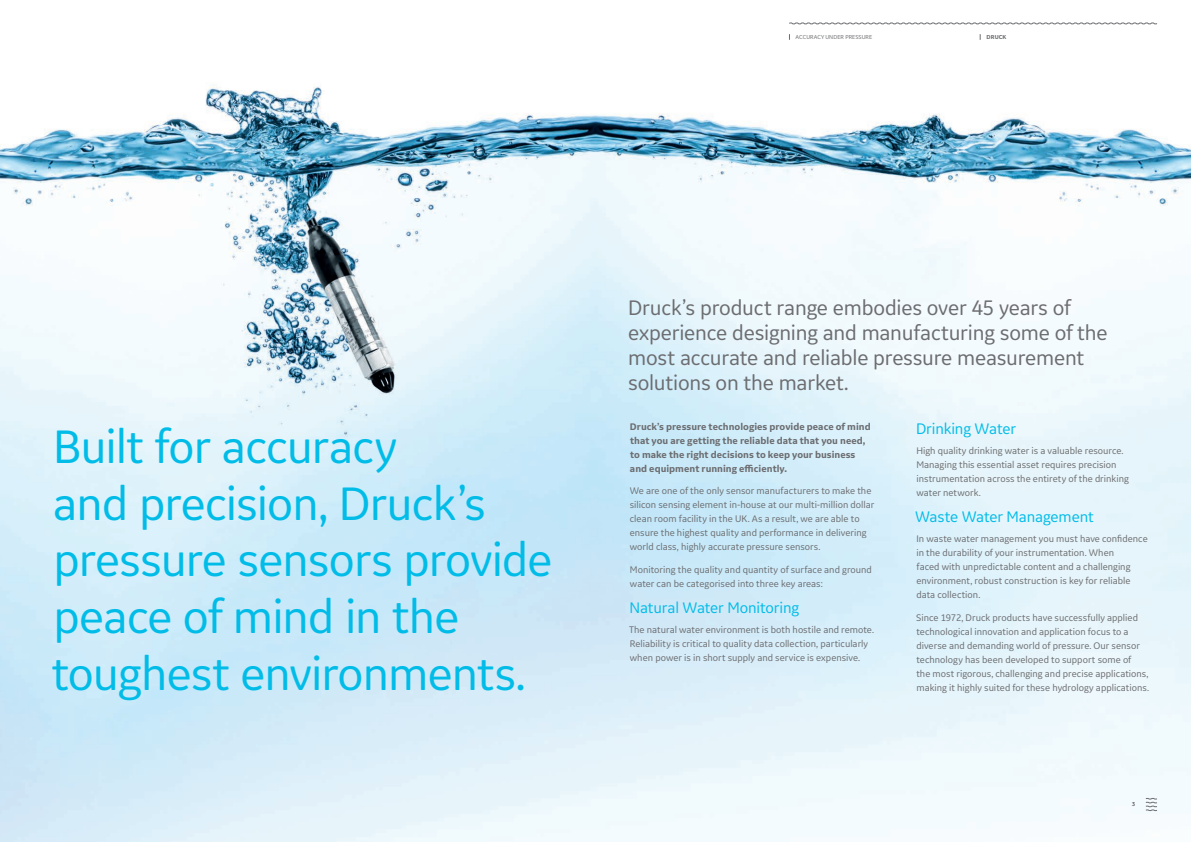
<style>
.page{position:relative;width:1191px;height:842px;background:#fff}
.page>*{position:absolute;margin:0;border:0;box-sizing:border-box;transform-origin:0 0}
.t1{font:49.1px/56.6px "GE Inspira Sans";letter-spacing:-.02em;color:#02bce8}
.t2{font:22px/25px "GE Inspira Sans";letter-spacing:-.01em;color:#6c6d70}
.t3{font:16px "GE Inspira Sans";letter-spacing:-.01em;color:#02bce8}
.t4{font:10px/14px "GE Inspira Sans";color:#6c6d70}
.t5{font:700 10px/14px "GE Inspira Sans";color:#6c6d70}
.t6{font:6px "GE Inspira Sans";letter-spacing:.01em;color:#6c6d70}
.t7{font:700 6px "GE Inspira Sans";letter-spacing:.01em;color:#6c6d70}
</style>
<div class="page">
<img style="left:0;top:23px;width:1191px;height:819px">
<svg style="left:1145px;top:798px;width:12px;height:13px"></svg>
<svg style="left:788px;top:22px;width:369px;height:3px"></svg>
<p class="t6" style="left:795px;top:33px;width:78px">ACCURACY UNDER PRESSURE</p>
<p class="t7" style="left:986px;top:33px;width:21px">DRUCK</p>
<h1 class="t1" style="left:52px;top:417px;width:502px">Built for accuracy<br>and precision, Druck’s pressure sensors provide peace of mind in the toughest environments.</h1>
<h2 class="t2" style="left:628px;top:294px;width:481px">Druck’s product range embodies over 45 years of experience designing and manufacturing some of the most accurate and reliable pressure measurement solutions on the market.</h2>
<p class="t5" style="left:630px;top:419px;width:242px">Druck’s pressure technologies provide peace of mind that you are getting the reliable data that you need, to make the right decisions to keep your business and equipment running efficiently.</p>
<p class="t4" style="left:629px;top:483px;width:246px">We are one of the only sensor manufacturers to make the silicon sensing element in-house at our multi-million dollar clean room facility in the UK. As a result, we are able to ensure the highest quality and performance in delivering world class, highly accurate pressure sensors.</p>
<p class="t4" style="left:630px;top:562px;width:243px">Monitoring the quality and quantity of surface and ground water can be categorised into three key areas:</p>
<h3 class="t3" style="left:629px;top:598px;width:171px">Natural Water Monitoring</h3>
<p class="t4" style="left:629px;top:622px;width:246px">The natural water environment is both hostile and remote.<br>Reliability is critical to quality data collection, particularly when power is in short supply and service is expensive.</p>
<h3 class="t3" style="left:916px;top:419px;width:102px">Drinking Water</h3>
<p class="t4" style="left:916px;top:443px;width:214px">High quality drinking water is a valuable resource.<br>Managing this essential asset requires precision instrumentation across the entirety of the drinking water network.</p>
<h3 class="t3" style="left:915px;top:507px;width:180px">Waste Water Management</h3>
<p class="t4" style="left:916px;top:531px;width:233px">In waste water management you must have confidence in the durability of your instrumentation. When<br>faced with unpredictable content and a challenging environment, robust construction is key for reliable data collection.</p>
<p class="t4" style="left:916px;top:610px;width:234px">Since 1972, Druck products have successfully applied technological innovation and application focus to a diverse and demanding world of pressure. Our sensor technology has been developed to support some of<br>the most rigorous, challenging and precise applications, making it highly suited for these hydrology applications.</p>
<p class="t7" style="left:1131px;top:801px;width:5px">3</p>
</div>
